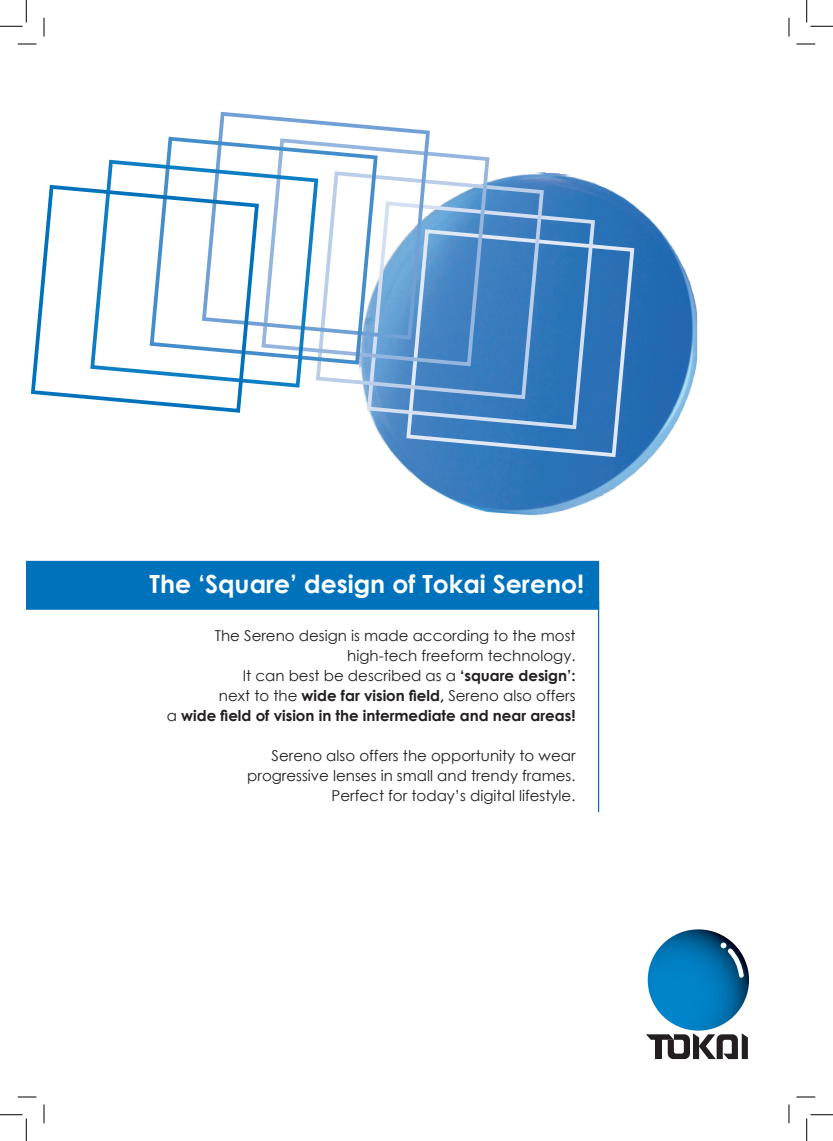
<style>
.page{position:relative;width:833px;height:1141px;background:#fff}
.page>*{position:absolute;margin:0;border:0;box-sizing:border-box;transform-origin:0 0}
.t1{font:700 25px "Century Gothic";color:#fff}
.t2{font:15px/20px "Century Gothic";color:#231f20;text-align:right}
.t3{font:700 15px "Century Gothic";color:#231f20}
.s1{font-weight:700}
.s2{font-weight:400}
</style>
<div class="page">
<hr style="left:597px;top:601px;width:1px;height:211px;background:#0072bc">
<div style="left:26px;top:560px;width:572px;height:49px;background:#0072bc"></div>
<svg style="left:646px;top:1033px;width:101px;height:25px"></svg>
<svg style="left:647px;top:929px;width:101px;height:101px;background:#0375b4"></svg>
<svg style="left:720px;top:942px;width:23px;height:35px"></svg>
<img style="left:378px;top:172px;width:318px;height:344px">
<svg style="left:404px;top:227px;width:232px;height:232px;background:#417fbe"></svg>
<svg style="left:366px;top:199px;width:230px;height:232px;background:#4684c1"></svg>
<svg style="left:320px;top:172px;width:225px;height:229px;background:#5e94ca"></svg>
<svg style="left:320px;top:152px;width:171px;height:216px;background:#71a1d2"></svg>
<svg style="left:218px;top:111px;width:214px;height:231px"></svg>
<svg style="left:166px;top:135px;width:213px;height:231px"></svg>
<svg style="left:107px;top:158px;width:213px;height:230px"></svg>
<svg style="left:30px;top:183px;width:231px;height:230px"></svg>
<svg style="left:18px;top:43px;width:18px;height:2px"></svg>
<svg style="left:796px;top:43px;width:18px;height:2px"></svg>
<svg style="left:18px;top:1096px;width:18px;height:1px"></svg>
<svg style="left:796px;top:1096px;width:18px;height:1px"></svg>
<svg style="left:43px;top:18px;width:2px;height:18px"></svg>
<svg style="left:43px;top:1104px;width:2px;height:19px"></svg>
<svg style="left:788px;top:18px;width:1px;height:18px"></svg>
<svg style="left:788px;top:1104px;width:1px;height:19px"></svg>
<svg style="left:0;top:0;width:27px;height:27px"></svg>
<svg style="left:0;top:1114px;width:27px;height:26px"></svg>
<svg style="left:806px;top:0;width:26px;height:27px"></svg>
<svg style="left:806px;top:1114px;width:26px;height:26px"></svg>
<p class="t1" style="left:149px;top:564px;width:436px">The ‘Square’ design of Tokai Sereno!</p>
<p class="t2" style="left:214px;top:625px;width:362px">The Sereno design is made according to the most</p>
<p class="t2" style="left:347px;top:645px;width:229px">high-tech freeform technology.</p>
<p class="t2" style="left:243px;top:665px;width:334px">It can best be described as a <span class="s1">‘square design’:</span></p>
<p class="t2" style="left:219px;top:685px;width:358px">next to the <span class="s1">wide far vision field,</span> Sereno also offers</p>
<p class="t3" style="left:167px;top:704px;width:410px"><span class="s2">a</span> wide field of vision in the intermediate and near areas!</p>
<p class="t2" style="left:247px;top:745px;width:329px">Sereno also offers the opportunity to wear progressive lenses in small and trendy frames.</p>
<p class="t2" style="left:331px;top:785px;width:245px">Perfect for today’s digital lifestyle.</p>
</div>
